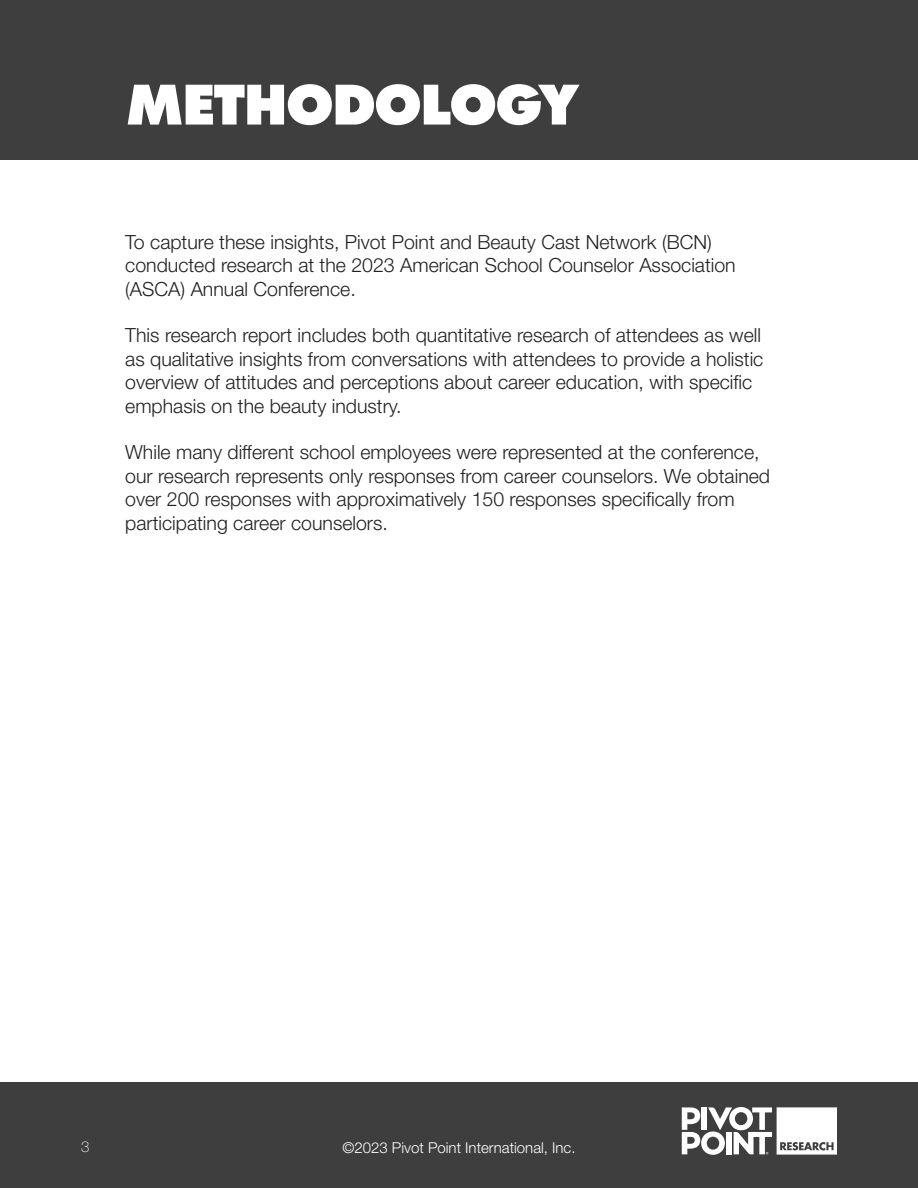
<style>
.page{position:relative;width:918px;height:1188px;background:#fff}
.page>*{position:absolute;margin:0;border:0;box-sizing:border-box;transform-origin:0 0}
.t1{font:700 expanded 59.7px "Futura";letter-spacing:-.04em;color:#fff}
.Main_P{font:300 19.5px/23.4px "Helvetica Neue LT Std";color:#231f20}
.t2{font:300 15px "Helvetica Neue LT Std";color:#fff}
.t3{font:100 15px "Helvetica Neue LT Std";color:#fff}
</style>
<div class="page">
<div style="left:0;top:1082px;width:918px;height:106px;background:#3e3e3f"></div>
<svg style="left:682px;top:1107px;width:155px;height:48px"></svg>
<div style="left:0;top:0;width:918px;height:160px;background:#3e3e3f"></div>
<p class="t1" style="left:125px;top:60px;width:455px">METHODOLOGY</p>
<p class="Main_P" style="left:125px;top:230px;width:612px">To capture these insights, Pivot Point and Beauty Cast Network (BCN) conducted research at the 2023 American School Counselor Association (ASCA) Annual Conference.</p>
<p class="Main_P" style="left:125px;top:323px;width:640px">This research report includes both quantitative research of attendees as well as qualitative insights from conversations with attendees to provide a holistic overview of attitudes and perceptions about career education, with specific emphasis on the beauty industry.</p>
<p class="Main_P" style="left:125px;top:440px;width:646px">While many different school employees were represented at the conference, our research represents only responses from career counselors. We obtained over 200 responses with approximatively 150 responses specifically from participating career counselors.</p>
<p class="t3" style="left:81px;top:1139px;width:10px">3</p>
<p class="t2" style="left:342px;top:1138px;width:235px">©2023 Pivot Point International, Inc.</p>
</div>
